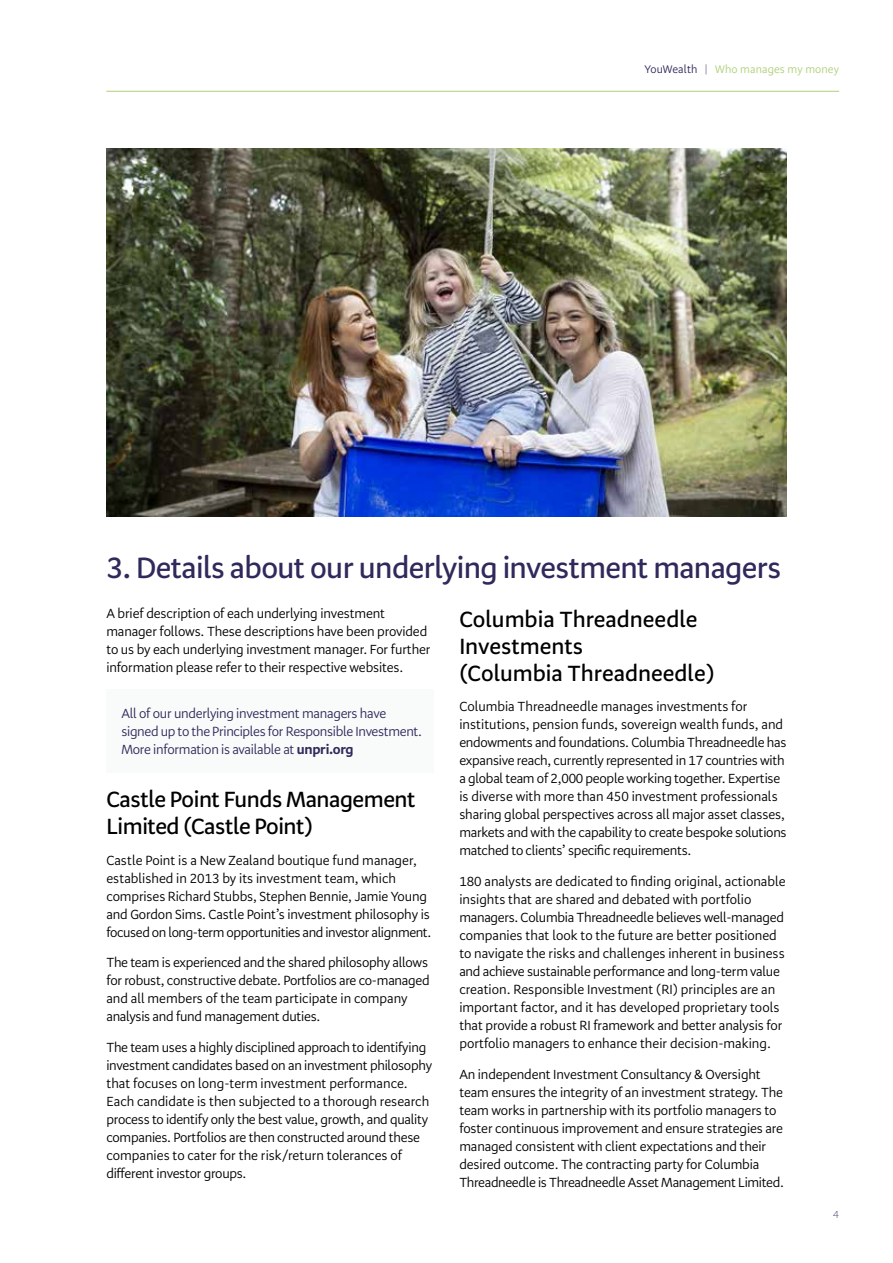
<style>
.page{position:relative;width:893px;height:1263px;background:#fff}
.page>*{position:absolute;margin:0;border:0;box-sizing:border-box;transform-origin:0 0}
.t1{font:600 30px "Serrano Pro";letter-spacing:-.02em;color:#2f2a5b}
.t2{font:600 22.5px/27px "Serrano Pro";letter-spacing:-.005em;color:#000}
.t3{font:13.5px/18px "Serrano Pro";letter-spacing:-.01em;color:#000}
.t4{font:13.5px/18px "Serrano Pro";letter-spacing:-.025em;color:#2f2a5b}
.t5{font:11.25px "Serrano Pro";letter-spacing:.01em;color:#afd078}
.t6{font:300 10.5px "Serrano Pro";color:#2f2a5b}
.s1{color:#2f2a5b}
.s2{font-weight:300;color:#2f2a5b}
.s3{font-weight:700}
</style>
<div class="page">
<hr style="left:106px;top:91px;width:733px;height:1px;background:#afd078">
<div style="left:106px;top:689px;width:328px;height:84px;background:#f9fbfb"></div>
<img style="left:106px;top:149px;width:680px;height:368px">
<p class="t5" style="left:644px;top:63px;width:196px"><span class="s1">YouWealth</span> <span class="s2">|</span> Who manages my money</p>
<h1 class="t1" style="left:106px;top:551px;width:676px">3. Details about our underlying investment managers</h1>
<p class="t3" style="left:106px;top:604px;width:326px">A brief description of each underlying investment manager follows. These descriptions have been provided to us by each underlying investment manager. For further information please refer to their respective websites.</p>
<h2 class="t2" style="left:459px;top:606px;width:257px">Columbia Threadneedle<br>Investments<br>(Columbia Threadneedle)</h2>
<p class="t3" style="left:459px;top:698px;width:329px">Columbia Threadneedle manages investments for institutions, pension funds, sovereign wealth funds, and endowments and foundations. Columbia Threadneedle has expansive reach, currently represented in 17 countries with a global team of 2,000 people working together. Expertise is diverse with more than 450 investment professionals sharing global perspectives across all major asset classes, markets and with the capability to create bespoke solutions matched to clients’ specific requirements.</p>
<p class="t3" style="left:459px;top:873px;width:328px">180 analysts are dedicated to finding original, actionable insights that are shared and debated with portfolio managers. Columbia Threadneedle believes well-managed companies that look to the future are better positioned to navigate the risks and challenges inherent in business and achieve sustainable performance and long-term value creation. Responsible Investment (RI) principles are an important factor, and it has developed proprietary tools that provide a robust RI framework and better analysis for portfolio managers to enhance their decision-making.</p>
<p class="t3" style="left:459px;top:1066px;width:326px">An independent Investment Consultancy &amp; Oversight team ensures the integrity of an investment strategy. The team works in partnership with its portfolio managers to foster continuous improvement and ensure strategies are managed consistent with client expectations and their desired outcome. The contracting party for Columbia Threadneedle is Threadneedle Asset Management Limited.</p>
<p class="t4" style="left:121px;top:705px;width:302px">All of our underlying investment managers have signed up to the Principles for Responsible Investment.<br>More information is available at <span class="s3">unpri.org</span></p>
<h2 class="t2" style="left:106px;top:786px;width:311px">Castle Point Funds Management<br>Limited (Castle Point)</h2>
<p class="t3" style="left:106px;top:851px;width:327px">Castle Point is a New Zealand boutique fund manager, established in 2013 by its investment team, which comprises Richard Stubbs, Stephen Bennie, Jamie Young and Gordon Sims. Castle Point’s investment philosophy is focused on long-term opportunities and investor alignment.</p>
<p class="t3" style="left:106px;top:954px;width:325px">The team is experienced and the shared philosophy allows for robust, constructive debate. Portfolios are co-managed and all members of the team participate in company analysis and fund management duties.</p>
<p class="t3" style="left:106px;top:1039px;width:327px">The team uses a highly disciplined approach to identifying investment candidates based on an investment philosophy that focuses on long-term investment performance.<br>Each candidate is then subjected to a thorough research process to identify only the best value, growth, and quality companies. Portfolios are then constructed around these companies to cater for the risk/return tolerances of different investor groups.</p>
<p class="t6" style="left:833px;top:1209px;width:7px">4</p>
</div>
